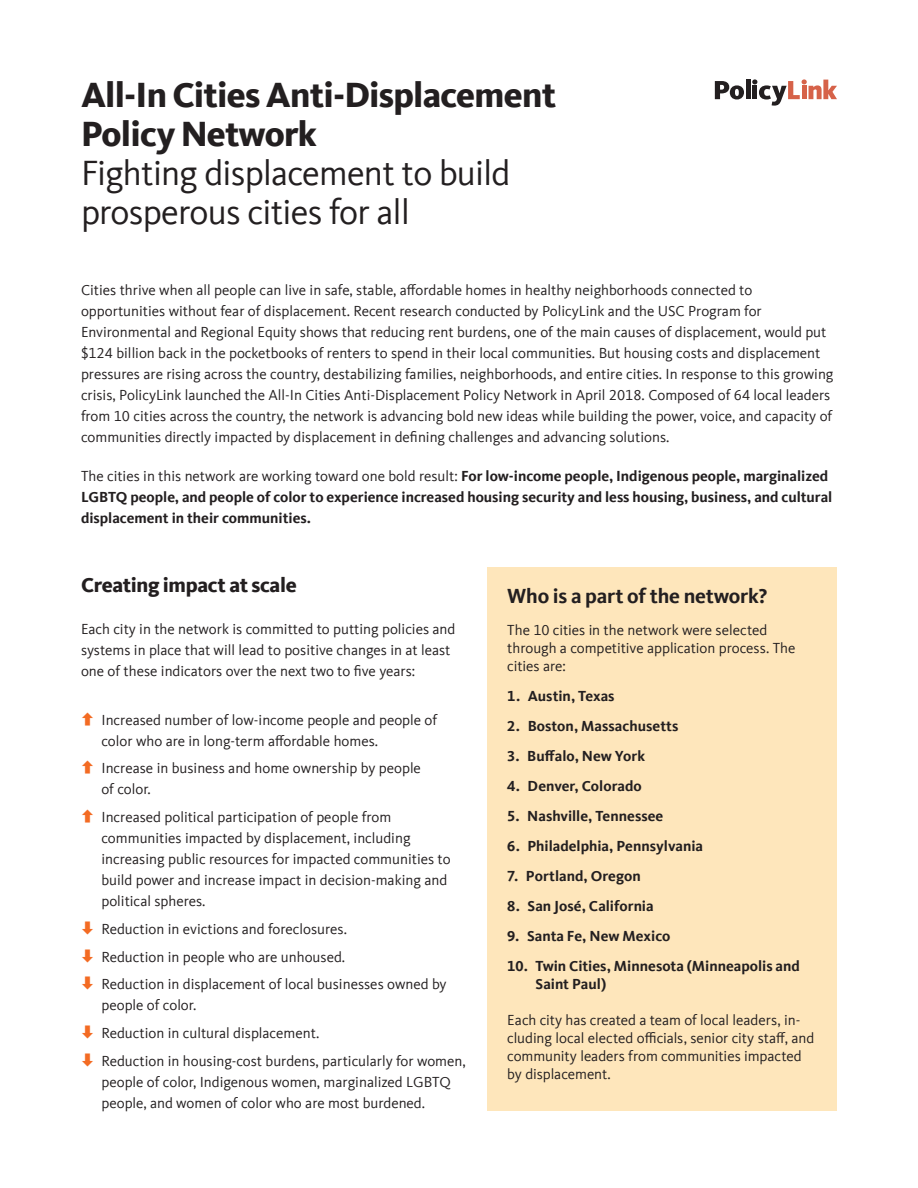
<style>
.page{position:relative;width:918px;height:1188px;background:#fff}
.page>*{position:absolute;margin:0;border:0;box-sizing:border-box;transform-origin:0 0}
.pl_title{font:36px/39px "Kievit Offc";letter-spacing:-.02em;color:#231f20}
.pl_title-2{font:800 36px/39px "Kievit Offc";letter-spacing:-.02em;color:#231f20}
.pl_head_2{font:700 21px "Kievit Offc";letter-spacing:-.01em;color:#231f20}
.pl_head_1{font:800 21px "Kievit Offc";letter-spacing:-.015em;color:#231f20}
.pl_body_regular{font:15px/21px "Kievit Offc";color:#231f20}
.pl_body_regular-2{font:700 15px/21px "Kievit Offc";color:#231f20}
.s1{font-weight:400}
.s2{font-family:"Apple SD Gothic Neo";font-weight:100;color:#f36b23}
</style>
<div class="page">
<div style="left:487px;top:567px;width:350px;height:543px;background:#fee6bb"></div>
<svg style="left:715px;top:81px;width:29px;height:19px"></svg>
<hr style="left:746px;top:80px;width:4px;height:19px;background:#231f20">
<svg style="left:752px;top:79px;width:85px;height:27px"></svg>
<p class="pl_title-2" style="left:81px;top:75px;width:477px">All-In Cities Anti-Displacement<br>Policy Network</p>
<p class="pl_title" style="left:81px;top:154px;width:431px">Fighting displacement to build prosperous cities for all</p>
<p class="pl_body_regular" style="left:81px;top:280px;width:754px">Cities thrive when all people can live in safe, stable, affordable homes in healthy neighborhoods connected to opportunities without fear of displacement. Recent research conducted by PolicyLink and the USC Program for Environmental and Regional Equity shows that reducing rent burdens, one of the main causes of displacement, would put $124 billion back in the pocketbooks of renters to spend in their local communities. But housing costs and displacement pressures are rising across the country, destabilizing families, neighborhoods, and entire cities. In response to this growing crisis, PolicyLink launched the All-In Cities Anti-Displacement Policy Network in April 2018. Composed of 64 local leaders from 10 cities across the country, the network is advancing bold new ideas while building the power, voice, and capacity of communities directly impacted by displacement in defining challenges and advancing solutions.</p>
<p class="pl_body_regular-2" style="left:81px;top:465px;width:753px"><span class="s1">The cities in this network are working toward one bold result:</span> For low-income people, Indigenous people, marginalized<br>LGBTQ people, and people of color to experience increased housing security and less housing, business, and cultural displacement in their communities.</p>
<p class="pl_head_1" style="left:81px;top:572px;width:217px">Creating impact at scale</p>
<p class="pl_body_regular" style="left:81px;top:619px;width:376px">Each city in the network is committed to putting policies and systems in place that will lead to positive changes in at least one of these indicators over the next two to five years:</p>
<p class="pl_body_regular" style="left:101px;top:709px;width:337px;text-indent:-20px"><span class="s2">⬆</span> Increased number of low-income people and people of color who are in long-term affordable homes.</p>
<p class="pl_body_regular" style="left:101px;top:758px;width:321px;text-indent:-20px"><span class="s2">⬆</span> Increase in business and home ownership by people of color.</p>
<p class="pl_body_regular" style="left:101px;top:807px;width:351px;text-indent:-20px"><span class="s2">⬆</span> Increased political participation of people from communities impacted by displacement, including increasing public resources for impacted communities to build power and increase impact in decision-making and political spheres.</p>
<p class="pl_body_regular" style="left:81px;top:919px;width:268px"><span class="s2">⬇</span> Reduction in evictions and foreclosures.</p>
<p class="pl_body_regular" style="left:81px;top:946px;width:266px"><span class="s2">⬇</span> Reduction in people who are unhoused.</p>
<p class="pl_body_regular" style="left:101px;top:974px;width:347px;text-indent:-20px"><span class="s2">⬇</span> Reduction in displacement of local businesses owned by people of color.</p>
<p class="pl_body_regular" style="left:81px;top:1023px;width:240px"><span class="s2">⬇</span> Reduction in cultural displacement.</p>
<p class="pl_body_regular" style="left:101px;top:1051px;width:366px;text-indent:-20px"><span class="s2">⬇</span> Reduction in housing-cost burdens, particularly for women, people of color, Indigenous women, marginalized LGBTQ people, and women of color who are most burdened.</p>
<p class="pl_head_2" style="left:507px;top:584px;width:262px">Who is a part of the network?</p>
<p class="pl_body_regular" style="left:507px;top:621px;width:290px;line-height:18px">The 10 cities in the network were selected through a competitive application process. The cities are:</p>
<p class="pl_body_regular-2" style="left:507px;top:685px;width:109px">1. Austin, Texas</p>
<p class="pl_body_regular-2" style="left:507px;top:715px;width:173px">2. Boston, Massachusetts</p>
<p class="pl_body_regular-2" style="left:507px;top:745px;width:139px">3. Buffalo, New York</p>
<p class="pl_body_regular-2" style="left:507px;top:775px;width:136px">4. Denver, Colorado</p>
<p class="pl_body_regular-2" style="left:507px;top:805px;width:158px">5. Nashville, Tennessee</p>
<p class="pl_body_regular-2" style="left:507px;top:835px;width:197px">6. Philadelphia, Pennsylvania</p>
<p class="pl_body_regular-2" style="left:507px;top:865px;width:135px">7. Portland, Oregon</p>
<p class="pl_body_regular-2" style="left:507px;top:895px;width:148px">8. San José, California</p>
<p class="pl_body_regular-2" style="left:507px;top:925px;width:165px">9. Santa Fe, New Mexico</p>
<p class="pl_body_regular-2" style="left:536px;top:957px;width:266px;line-height:18px;text-indent:-28px">10. Twin Cities, Minnesota (Minneapolis and<br>Saint Paul)</p>
<p class="pl_body_regular" style="left:507px;top:1011px;width:308px;line-height:18px">Each city has created a team of local leaders, in&shy;cluding local elected officials, senior city staff, and community leaders from communities impacted by displacement.</p>
</div>
